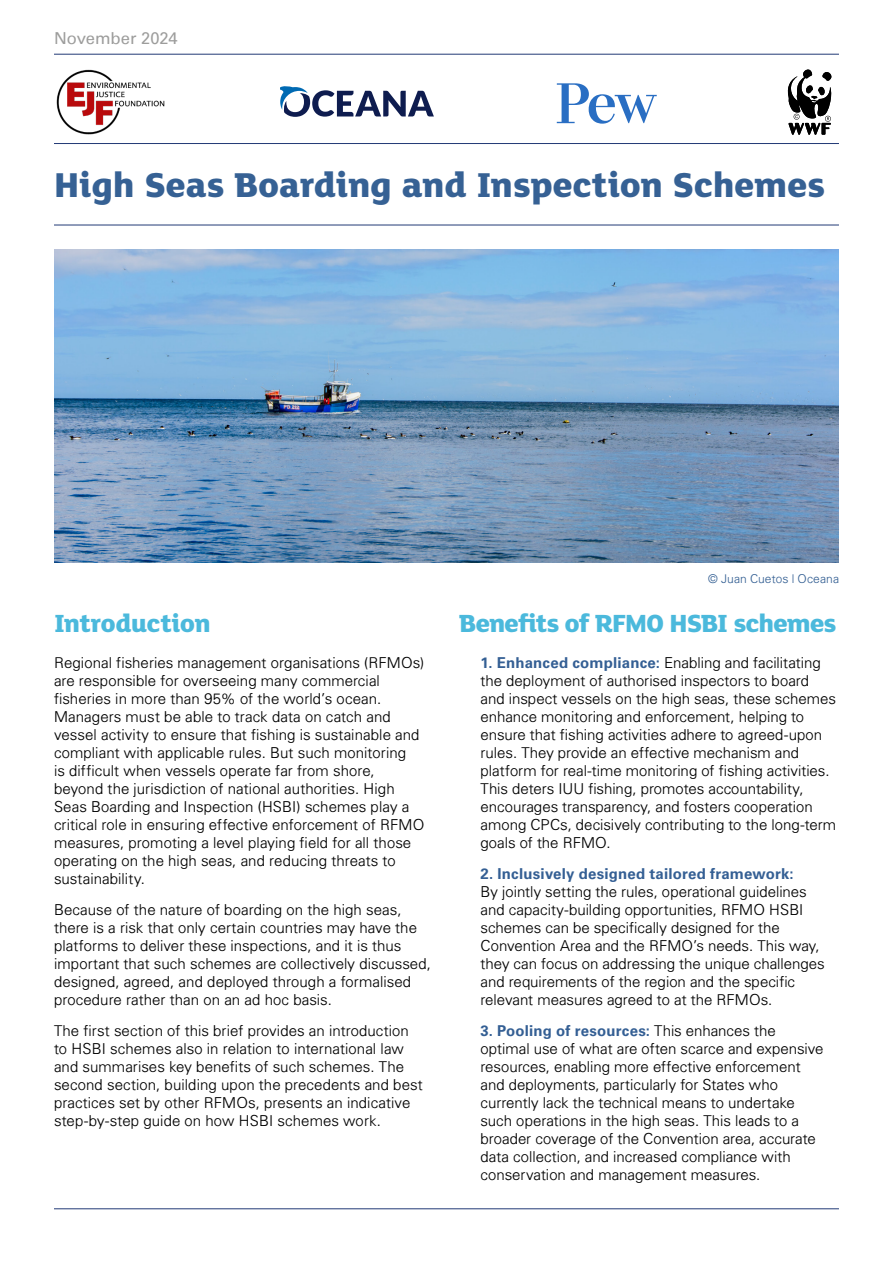
<style>
.page{position:relative;width:893px;height:1263px;background:#fff}
.page>*{position:absolute;margin:0;border:0;box-sizing:border-box;transform-origin:0 0}
.t1{font:800 37.5px "FS Lola";letter-spacing:-.005em;color:#366194}
.t2{font:800 27px "FS Lola";letter-spacing:-.025em;color:#4bb9dc}
.t3{font:16.5px "Univers";color:#9d9d9c}
.t4{font:300 15px/18px "Univers";letter-spacing:.005em;color:#000}
.t5{font:700 15px "Univers LT Std";letter-spacing:.015em;color:#345f94}
.t6{font:300 12px "Univers";letter-spacing:.015em;color:#366194}
.s1{font-family:"Univers LT Std";font-weight:700;color:#345f94}
.s2{font-family:"Univers";font-weight:300;color:#000}
</style>
<div class="page">
<hr style="left:54px;top:1208px;width:785px;height:1px;background:#223a76">
<svg style="left:557px;top:83px;width:100px;height:41px"></svg>
<svg style="left:787px;top:69px;width:45px;height:66px"></svg>
<svg style="left:280px;top:86px;width:154px;height:31px"></svg>
<hr style="left:54px;top:54px;width:785px;height:1px;background:#223a76">
<hr style="left:54px;top:143px;width:785px;height:1px;background:#223a76">
<hr style="left:54px;top:225px;width:785px;height:1px;background:#223a76">
<img style="left:54px;top:249px;width:785px;height:313px">
<img style="left:56px;top:69px;width:109px;height:66px">
<p class="t3" style="left:54px;top:28px;width:125px">November 2024</p>
<h1 class="t1" style="left:54px;top:158px;width:773px">High Seas Boarding and Inspection Schemes</h1>
<h2 class="t2" style="left:54px;top:605px;width:158px">Introduction</h2>
<p class="t4" style="left:54px;top:653px;width:372px">Regional fisheries management organisations (RFMOs) are responsible for overseeing many commercial fisheries in more than 95% of the world’s ocean.<br>Managers must be able to track data on catch and vessel activity to ensure that fishing is sustainable and compliant with applicable rules. But such monitoring<br>is difficult when vessels operate far from shore, beyond the jurisdiction of national authorities. High Seas Boarding and Inspection (HSBI) schemes play a critical role in ensuring effective enforcement of RFMO measures, promoting a level playing field for all those operating on the high seas, and reducing threats to sustainability.</p>
<p class="t4" style="left:54px;top:900px;width:379px">Because of the nature of boarding on the high seas, there is a risk that only certain countries may have the platforms to deliver these inspections, and it is thus important that such schemes are collectively discussed, designed, agreed, and deployed through a formalised procedure rather than on an ad hoc basis.</p>
<p class="t4" style="left:54px;top:1021px;width:370px">The first section of this brief provides an introduction to HSBI schemes also in relation to international law and summarises key benefits of such schemes. The second section, building upon the precedents and best practices set by other RFMOs, presents an indicative step-by-step guide on how HSBI schemes work.</p>
<p class="t6" style="left:708px;top:571px;width:132px">© Juan Cuetos | Oceana</p>
<h2 class="t2" style="left:459px;top:605px;width:379px">Benefits of RFMO HSBI schemes</h2>
<p class="t4" style="left:480px;top:653px;width:357px"><span class="s1">1. Enhanced compliance:</span> Enabling and facilitating the deployment of authorised inspectors to board and inspect vessels on the high seas, these schemes enhance monitoring and enforcement, helping to ensure that fishing activities adhere to agreed-upon rules. They provide an effective mechanism and platform for real-time monitoring of fishing activities.<br>This deters IUU fishing, promotes accountability, encourages transparency, and fosters cooperation among CPCs, decisively contributing to the long-term goals of the RFMO.</p>
<p class="t5" style="left:480px;top:865px;width:315px">2. Inclusively designed tailored framework:</p>
<p class="t4" style="left:480px;top:882px;width:346px">By jointly setting the rules, operational guidelines and capacity-building opportunities, RFMO HSBI schemes can be specifically designed for the Convention Area and the RFMO’s needs. This way, they can focus on addressing the unique challenges and requirements of the region and the specific relevant measures agreed to at the RFMOs.</p>
<p class="t5" style="left:480px;top:1022px;width:297px">3. Pooling of resources: <span class="s2">This enhances the</span></p>
<p class="t4" style="left:480px;top:1039px;width:344px">optimal use of what are often scarce and expensive resources, enabling more effective enforcement and deployments, particularly for States who currently lack the technical means to undertake such operations in the high seas. This leads to a broader coverage of the Convention area, accurate data collection, and increased compliance with conservation and management measures.</p>
</div>
